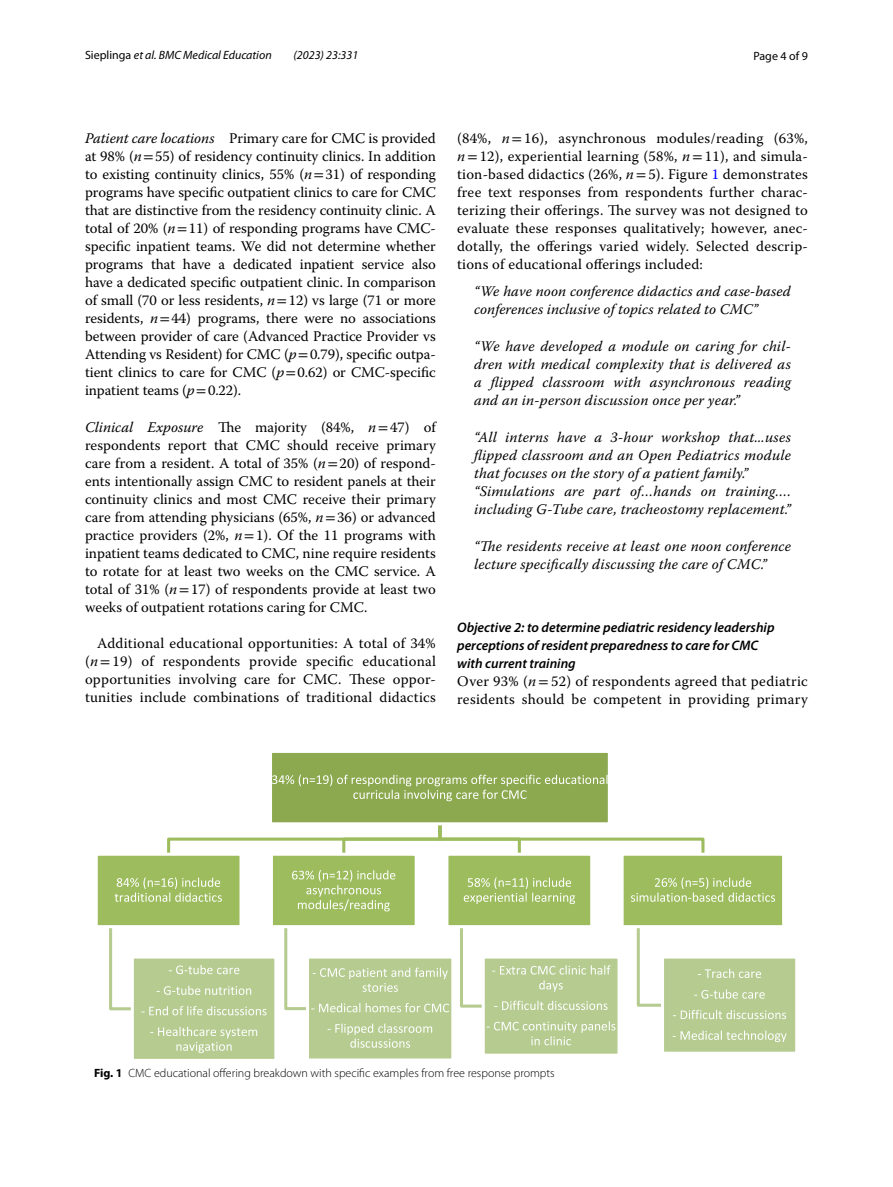
<style>
.page{position:relative;width:893px;height:1187px;background:#fff}
.page>*{position:absolute;margin:0;border:0;box-sizing:border-box;transform-origin:0 0}
.t1{font:14.7px/18px "Warnock Pro";letter-spacing:.015em;color:#000;text-align:justify}
.t2{font:italic 14.7px/18px "Warnock Pro";letter-spacing:.015em;color:#000}
.t3{font:italic 600 13.8px/18px "Myriad Pro";color:#000}
.t4{font:300 12px "Myriad Pro";color:#000}
.t5{font:italic 12px "Myriad Pro";color:#000}
.t6{font:12px "Myriad Pro";color:#000}
.s1{font-style:normal}
.s2{font-style:italic}
.s3{font-family:"STIX"}
.s4{color:#00f}
.s5{font-weight:700}
</style>
<div class="page">
<svg style="left:636px;top:928px;width:25px;height:79px"></svg>
<svg style="left:460px;top:928px;width:22px;height:80px"></svg>
<svg style="left:109px;top:928px;width:22px;height:83px"></svg>
<svg style="left:167px;top:825px;width:538px;height:27px"></svg>
<div style="left:270px;top:751px;width:339px;height:72px;background:#8ca950"></div>
<div style="left:269px;top:749px;width:342px;height:76px;border:3px solid #fff"></div>
<svg style="left:272px;top:774px;width:335px;height:27px"></svg>
<div style="left:96px;top:854px;width:145px;height:72px;background:#9cbc5d"></div>
<div style="left:95px;top:852px;width:148px;height:76px;border:3px solid #fff"></div>
<svg style="left:115px;top:877px;width:107px;height:24px"></svg>
<div style="left:132px;top:956px;width:144px;height:104px;background:#b5cb90"></div>
<div style="left:131px;top:955px;width:146px;height:106px;border:3px solid #fff"></div>
<svg style="left:169px;top:965px;width:70px;height:9px"></svg>
<svg style="left:156px;top:985px;width:95px;height:9px"></svg>
<svg style="left:141px;top:1006px;width:126px;height:9px"></svg>
<svg style="left:150px;top:1026px;width:107px;height:26px"></svg>
<div style="left:270px;top:852px;width:148px;height:76px;background:#9cbc5d;border:3px solid #fff"></div>
<svg style="left:292px;top:870px;width:103px;height:41px"></svg>
<div style="left:307px;top:956px;width:146px;height:103px;background:#b5cb90"></div>
<div style="left:306px;top:955px;width:148px;height:106px;border:3px solid #fff"></div>
<svg style="left:283px;top:923px;width:166px;height:89px"></svg>
<svg style="left:328px;top:1023px;width:104px;height:24px"></svg>
<div style="left:445px;top:852px;width:148px;height:76px;background:#9cbc5d;border:3px solid #fff"></div>
<svg style="left:464px;top:877px;width:111px;height:27px"></svg>
<div style="left:483px;top:956px;width:136px;height:99px;background:#b5cb90"></div>
<div style="left:482px;top:955px;width:139px;height:101px;border:3px solid #fff"></div>
<svg style="left:492px;top:965px;width:119px;height:9px"></svg>
<svg style="left:539px;top:980px;width:24px;height:11px"></svg>
<svg style="left:494px;top:1000px;width:114px;height:9px"></svg>
<svg style="left:487px;top:1021px;width:128px;height:24px"></svg>
<div style="left:622px;top:854px;width:162px;height:72px;background:#9cbc5d"></div>
<div style="left:621px;top:852px;width:164px;height:76px;border:3px solid #fff"></div>
<svg style="left:631px;top:877px;width:144px;height:24px"></svg>
<div style="left:662px;top:956px;width:135px;height:97px;background:#b5cb90"></div>
<div style="left:661px;top:955px;width:137px;height:99px;border:3px solid #fff"></div>
<svg style="left:698px;top:968px;width:63px;height:9px"></svg>
<svg style="left:694px;top:989px;width:71px;height:9px"></svg>
<svg style="left:673px;top:1009px;width:113px;height:10px"></svg>
<svg style="left:673px;top:1030px;width:114px;height:12px"></svg>
<p class="t5" style="left:85px;top:48px;width:188px"><span class="s1">Sieplinga</span> et al. BMC Medical Education</p>
<p class="t5" style="left:294px;top:48px;width:66px">(2023) 23:331</p>
<p class="t6" style="left:753px;top:48px;width:56px">Page 4 of 9</p>
<p class="t1" style="left:85px;top:128px;width:352px"><span class="s2">Patient care locations</span> Primary care for CMC is provided at 98% (<span class="s2">n</span><span class="s3">=</span>55) of residency continuity clinics. In addition to existing continuity clinics, 55% (<span class="s2">n</span><span class="s3">=</span>31) of responding programs have specific outpatient clinics to care for CMC that are distinctive from the residency continuity clinic. A total of 20% (<span class="s2">n</span><span class="s3">=</span>11) of responding programs have CMC&shy;specific inpatient teams. We did not determine whether programs that have a dedicated inpatient service also have a dedicated specific outpatient clinic. In comparison of small (70 or less residents, <span class="s2">n</span><span class="s3">=</span>12) vs large (71 or more residents, <span class="s2">n</span><span class="s3">=</span>44) programs, there were no associations between provider of care (Advanced Practice Provider vs Attending vs Resident) for CMC (<span class="s2">p</span><span class="s3">=</span>0.79), specific outpa&shy;tient clinics to care for CMC (<span class="s2">p</span><span class="s3">=</span>0.62) or CMC-specific inpatient teams (<span class="s2">p</span><span class="s3">=</span>0.22).</p>
<p class="t1" style="left:85px;top:417px;width:352px"><span class="s2">Clinical Exposure</span> The majority (84%, <span class="s2">n</span><span class="s3">=</span>47) of respondents report that CMC should receive primary care from a resident. A total of 35% (<span class="s2">n</span><span class="s3">=</span>20) of respond&shy;ents intentionally assign CMC to resident panels at their continuity clinics and most CMC receive their primary care from attending physicians (65%, <span class="s2">n</span><span class="s3">=</span>36) or advanced practice providers (2%, <span class="s2">n</span><span class="s3">=</span>1). Of the 11 programs with inpatient teams dedicated to CMC, nine require residents to rotate for at least two weeks on the CMC service. A total of 31% (<span class="s2">n</span><span class="s3">=</span>17) of respondents provide at least two weeks of outpatient rotations caring for CMC.</p>
<p class="t1" style="left:85px;top:634px;width:352px;text-indent:12px">Additional educational opportunities: A total of 34% (<span class="s2">n</span><span class="s3">=</span>19) of respondents provide specific educational opportunities involving care for CMC. These oppor&shy;tunities include combinations of traditional didactics</p>
<p class="t1" style="left:457px;top:129px;width:352px">(84%, <span class="s2">n</span><span class="s3">=</span>16), asynchronous modules/reading (63%, <span class="s2">n</span><span class="s3">=</span>12), experiential learning (58%, <span class="s2">n</span><span class="s3">=</span>11), and simula&shy;tion-based didactics (26%, <span class="s2">n</span><span class="s3">=</span>5). Figure <span class="s4">1</span> demonstrates free text responses from respondents further charac&shy;terizing their offerings. The survey was not designed to evaluate these responses qualitatively; however, anec&shy;dotally, the offerings varied widely. Selected descrip&shy;tions of educational offerings included:</p>
<p class="t2" style="left:474px;top:282px;width:318px">“We have noon conference didactics and case-based conferences inclusive of topics related to CMC”</p>
<p class="t2" style="left:474px;top:337px;width:318px;text-align:justify">“We have developed a module on caring for chil&shy;dren with medical complexity that is delivered as a flipped classroom with asynchronous reading and an in-person discussion once per year.”</p>
<p class="t2" style="left:474px;top:427px;width:318px">“All interns have a 3-hour workshop that...uses flipped classroom and an Open Pediatrics module that focuses on the story of a patient family.” “Simulations are part of…hands on training…. including G-Tube care, tracheostomy replacement.”</p>
<p class="t2" style="left:474px;top:536px;width:318px">“The residents receive at least one noon conference lecture specifically discussing the care of CMC.”</p>
<p class="t3" style="left:457px;top:618px;width:319px">Objective 2: to determine pediatric residency leadership perceptions of resident preparedness to care for CMC with current training</p>
<p class="t1" style="left:457px;top:672px;width:352px">Over 93% (<span class="s2">n</span><span class="s3">=</span>52) of respondents agreed that pediatric residents should be competent in providing primary</p>
<p class="t4" style="left:94px;top:1066px;width:462px"><span class="s5">Fig. 1</span> CMC educational offering breakdown with specific examples from free response prompts</p>
</div>
